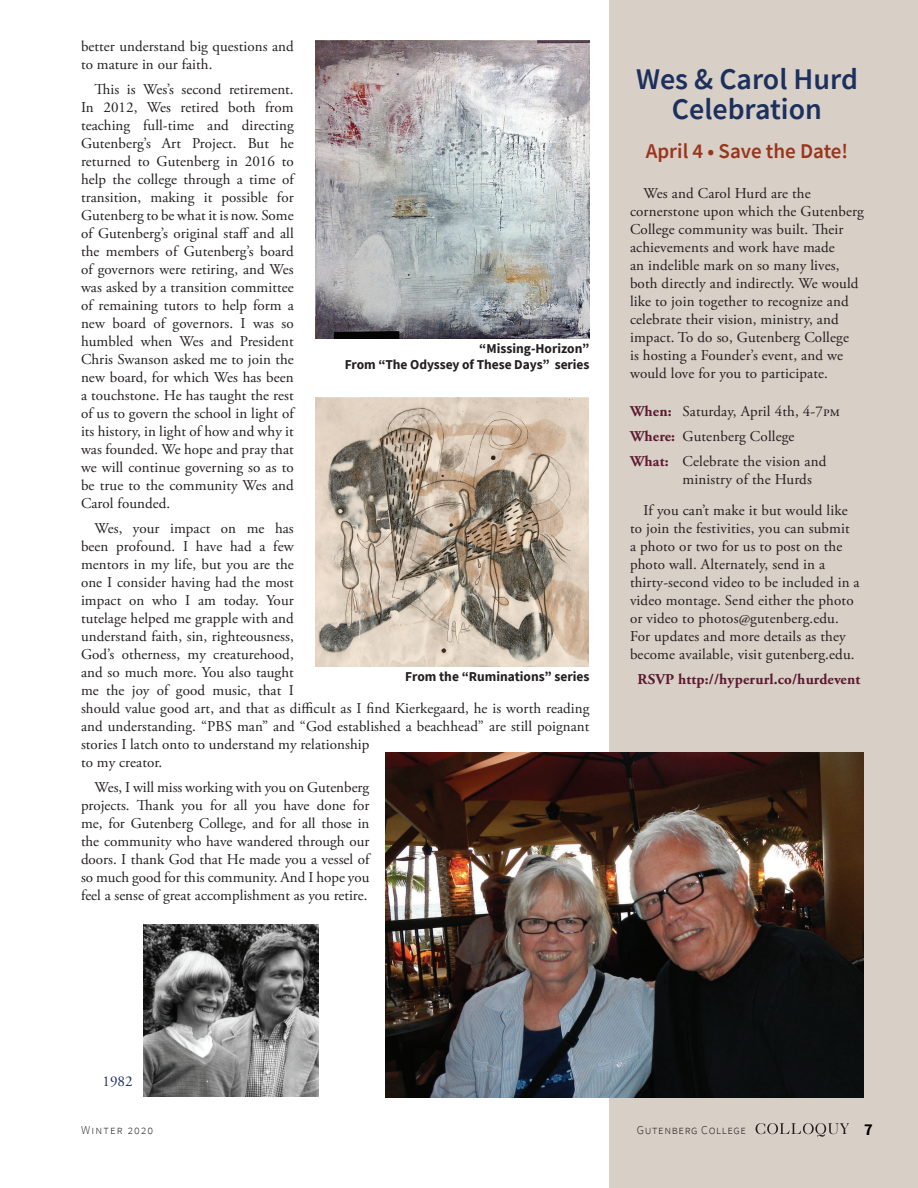
<style>
.page{position:relative;width:918px;height:1188px;background:#fff}
.page>*{position:absolute;margin:0;border:0;box-sizing:border-box;transform-origin:0 0}
.t1{font:600 30px/30px "Source Sans Pro";color:#1c305f;text-align:center}
.t2{font:600 21px "Source Sans Pro";color:#99351f}
.t3{font:700 16.5px "Source Sans Pro";color:#000}
.t4{font:15px/18px "Adobe Garamond Pro";letter-spacing:.01em;color:#231f20}
.t5{font:700 15px "Adobe Garamond Pro";letter-spacing:.01em;color:#5e1830}
.t6{font:15px "Adobe Garamond Pro";color:#1c305f}
.t7{font:700 13.5px/16.2px "Source Sans Pro";letter-spacing:-.005em;color:#231f20;text-align:right}
.t8{font:300 12px "Source Sans Pro";letter-spacing:.1em;color:#231f20}
.s1{font-weight:700;color:#5e1830}
</style>
<div class="page">
<div style="left:610px;top:0;width:308px;height:1188px;background:#d8cfc6"></div>
<img style="left:316px;top:398px;width:273px;height:268px">
<img style="left:315px;top:40px;width:274px;height:298px">
<img style="left:386px;top:752px;width:478px;height:346px">
<img style="left:144px;top:925px;width:174px;height:171px">
<svg style="left:756px;top:1123px;width:93px;height:14px"></svg>
<p class="t4" style="left:81px;top:38px;width:214px">better understand big questions and to mature in our faith.</p>
<p class="t4" style="left:81px;top:81px;width:214px;text-align:justify;text-indent:14px">This is Wes’s second retirement.<br>In 2012, Wes retired both from teaching full-time and directing Gutenberg’s Art Project. But he returned to Gutenberg in 2016 to help the college through a time of transition, making it possible for Gutenberg to be what it is now. Some of Gutenberg’s original staff and all the members of Gutenberg’s board of governors were retiring, and Wes was asked by a transition committee of remaining tutors to help form a new board of governors. I was so humbled when Wes and President Chris Swanson asked me to join the new board, for which Wes has been a touchstone. He has taught the rest of us to govern the school in light of its history, in light of how and why it was founded. We hope and pray that we will continue governing so as to be true to the community Wes and Carol founded.</p>
<p class="t4" style="left:81px;top:520px;width:214px;text-align:justify;text-indent:14px">Wes, your impact on me has been profound. I have had a few mentors in my life, but you are the one I consider having had the most impact on who I am today. Your tutelage helped me grapple with and understand faith, sin, righteousness, God’s otherness, my creaturehood, and so much more. You also taught me the joy of good music, that I</p>
<p class="t7" style="left:345px;top:340px;width:246px">“Missing-Horizon”<br>From “The Odyssey of These Days” series</p>
<h1 class="t1" style="left:636px;top:64px;width:223px">Wes &amp; Carol Hurd<br>Celebration</h1>
<h2 class="t2" style="left:646px;top:137px;width:204px">April 4 • Save the Date!</h2>
<p class="t4" style="left:630px;top:185px;width:236px;text-indent:14px">Wes and Carol Hurd are the cornerstone upon which the Gutenberg College community was built. Their achievements and work have made<br>an indelible mark on so many lives, both directly and indirectly. We would like to join together to recognize and celebrate their vision, ministry, and impact. To do so, Gutenberg College<br>is hosting a Founder’s event, and we would love for you to participate.</p>
<p class="t4" style="left:630px;top:399px;width:212px;line-height:24.8px"><span class="s1">When:</span> Saturday, April 4th, 4-7pm<br><span class="s1">Where:</span> Gutenberg College<br><span class="s1">What:</span> Celebrate the vision and</p>
<p class="t4" style="left:644px;top:464px;width:206px;line-height:31.5px;text-align:center">ministry of the Hurds<br>If you can’t make it but would like</p>
<p class="t4" style="left:630px;top:520px;width:231px">to join the festivities, you can submit<br>a photo or two for us to post on the photo wall. Alternately, send in a thirty-second video to be included in a video montage. Send either the photo or video to photos@gutenberg.edu.<br>For updates and more details as they become available, visit gutenberg.edu.</p>
<p class="t7" style="left:405px;top:668px;width:186px">From the “Ruminations” series</p>
<p class="t5" style="left:638px;top:671px;width:224px">RSVP http://hyperurl.co/hurdevent</p>
<p class="t4" style="left:81px;top:700px;width:510px">should value good art, and that as difficult as I find Kierkegaard, he is worth reading and understanding. “PBS man” and “God established a beachhead” are still poignant stories I latch onto to understand my relationship<br>to my creator.</p>
<p class="t4" style="left:81px;top:778px;width:290px;text-align:justify;text-indent:14px">Wes, I will miss working with you on Gutenberg projects. Thank you for all you have done for me, for Gutenberg College, and for all those in the community who have wandered through our doors. I thank God that He made you a vessel of so much good for this community. And I hope you feel a sense of great accomplishment as you retire.</p>
<p class="t6" style="left:103px;top:1072px;width:31px">1982</p>
<p class="t8" style="left:81px;top:1123px;width:74px">Winter 2020</p>
<p class="t8" style="left:637px;top:1122px;width:111px">Gutenberg College</p>
<p class="t3" style="left:864px;top:1118px;width:10px">7</p>
</div>
